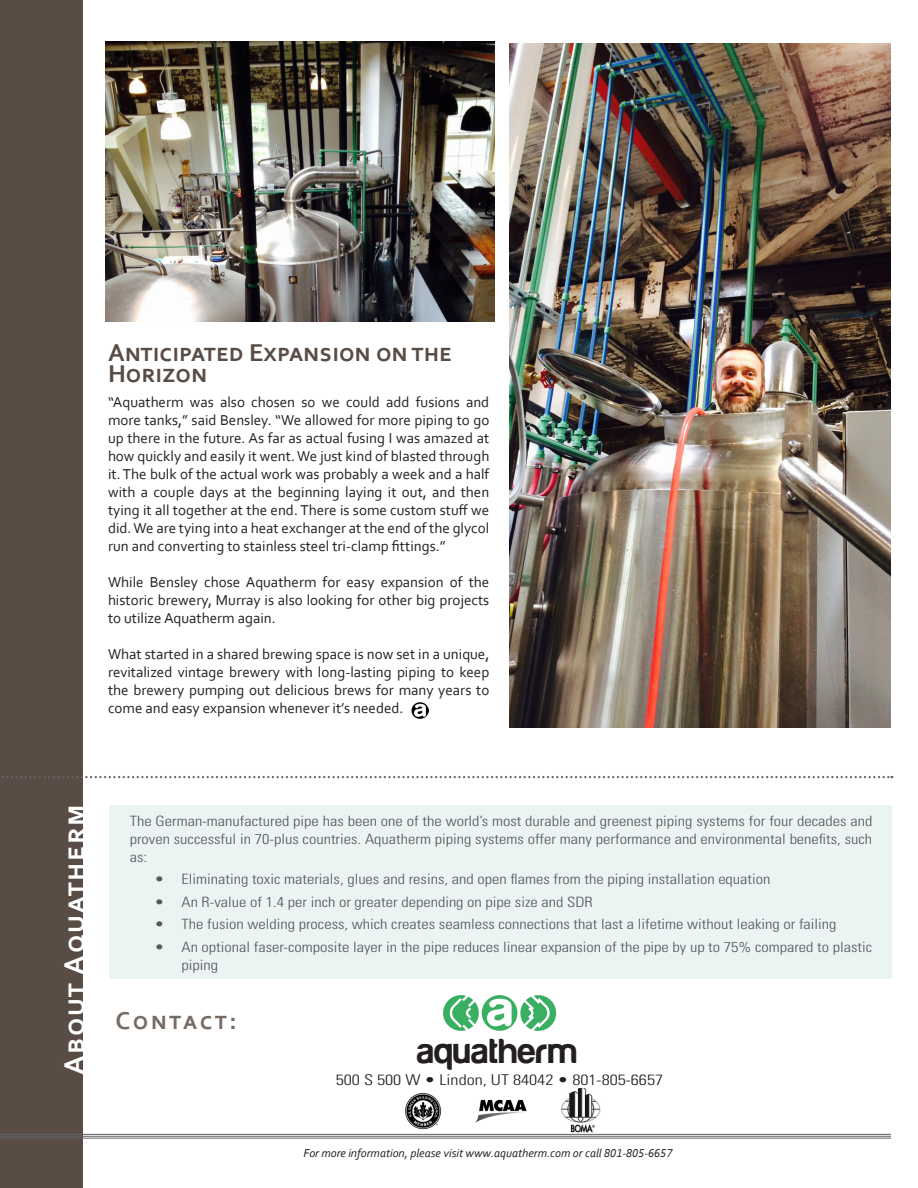
<style>
.page{position:relative;width:918px;height:1188px;background:#fff}
.page>*{position:absolute;margin:0;border:0;box-sizing:border-box;transform-origin:0 0}
.intro_paragraph{font:36px "aquafont";color:#231f20}
.t1{font:700 30px "Corbel";letter-spacing:.05em;color:#fff}
.Section_Headings{font:700 25.5px/21px "Corbel";color:#594c44}
.t2{font:700 25.5px "Corbel";letter-spacing:.1em;color:#776b64}
.main_content{font:15px/18px "Corbel";color:#231f20;text-align:justify}
.t3{font:300 condensed 14.85px "Univers LT Std";color:#231f20;scale:1.22 1}
.t4{font:300 condensed 14.25px/18px "Univers LT Std";color:#57585a;text-align:justify;scale:1.16 1}
.t5{font:italic 12px "Corbel";color:#231f20}
</style>
<div class="page">
<div style="left:0;top:0;width:83px;height:1188px;background:#594c44"></div>
<hr style="left:917px;top:0;width:1px;height:1188px;background:#594c44">
<hr style="left:0;top:1134px;width:891px;height:1px;background:#636366">
<hr style="left:0;top:1136px;width:891px;height:1px;background:#636366">
<hr style="left:0;top:1138px;width:891px;height:1px;background:#636366">
<svg style="left:3px;top:776px;width:889px;height:2px"></svg>
<div style="left:110px;top:806px;width:782px;height:173px;background:#e9f4f3"></div>
<div style="left:482px;top:995px;width:35px;height:36px;background:#38af61;border-radius:50%"></div>
<svg style="left:487px;top:999px;width:25px;height:27px"></svg>
<svg style="left:443px;top:995px;width:36px;height:36px"></svg>
<svg style="left:520px;top:995px;width:36px;height:36px"></svg>
<img style="left:476px;top:1099px;width:50px;height:23px">
<img style="left:405px;top:1093px;width:37px;height:37px">
<img style="left:562px;top:1088px;width:39px;height:44px">
<img style="left:411px;top:702px;width:18px;height:17px">
<img style="left:106px;top:41px;width:389px;height:281px">
<img style="left:510px;top:43px;width:381px;height:685px">
<p class="Section_Headings" style="left:108px;top:341px;width:346px">Anticipated Expansion on the<br>Horizon</p>
<p class="main_content" style="left:108px;top:392px;width:383px">“Aquatherm was also chosen so we could add fusions and more tanks,” said Bensley. “We allowed for more piping to go up there in the future. As far as actual fusing I was amazed at how quickly and easily it went. We just kind of blasted through it. The bulk of the actual work was probably a week and a half with a couple days at the beginning laying it out, and then tying it all together at the end. There is some custom stuff we did. We are tying into a heat exchanger at the end of the glycol run and converting to stainless steel tri-clamp fittings.”</p>
<p class="main_content" style="left:108px;top:572px;width:383px">While Bensley chose Aquatherm for easy expansion of the historic brewery, Murray is also looking for other big projects to utilize Aquatherm again.</p>
<p class="main_content" style="left:108px;top:644px;width:383px">What started in a shared brewing space is now set in a unique, revitalized vintage brewery with long-lasting piping to keep the brewery pumping out delicious brews for many years to come and easy expansion whenever it’s needed.</p>
<p class="t1" style="left:56px;top:1075px;width:272px;rotate:-90deg">About Aquatherm</p>
<p class="t4" style="left:130px;top:812px;width:642px">The German-manufactured pipe has been one of the world’s most durable and greenest piping systems for four decades and proven successful in 70-plus countries. Aquatherm piping systems offer many performance and environmental benefits, such as:</p>
<p class="t4" style="left:155px;top:870px;width:533px">• Eliminating toxic materials, glues and resins, and open flames from the piping installation equation</p>
<p class="t4" style="left:155px;top:893px;width:379px">• An R-value of 1.4 per inch or greater depending on pipe size and SDR</p>
<p class="t4" style="left:155px;top:915px;width:589px">• The fusion welding process, which creates seamless connections that last a lifetime without leaking or failing</p>
<p class="t4" style="left:182px;top:938px;width:597px;text-indent:-27px">• An optional faser-composite layer in the pipe reduces linear expansion of the pipe by up to 75% compared to plastic piping</p>
<p class="t2" style="left:116px;top:1004px;width:123px">Contact:</p>
<p class="intro_paragraph" style="left:418px;top:1032px;width:162px">aquatherm</p>
<p class="t3" style="left:336px;top:1070px;width:270px">500 S 500 W • Lindon, UT 84042 • 801-805-6657</p>
<p class="t5" style="left:304px;top:1145px;width:370px">For more information, please visit www.aquatherm.com or call 801-805-6657</p>
</div>
